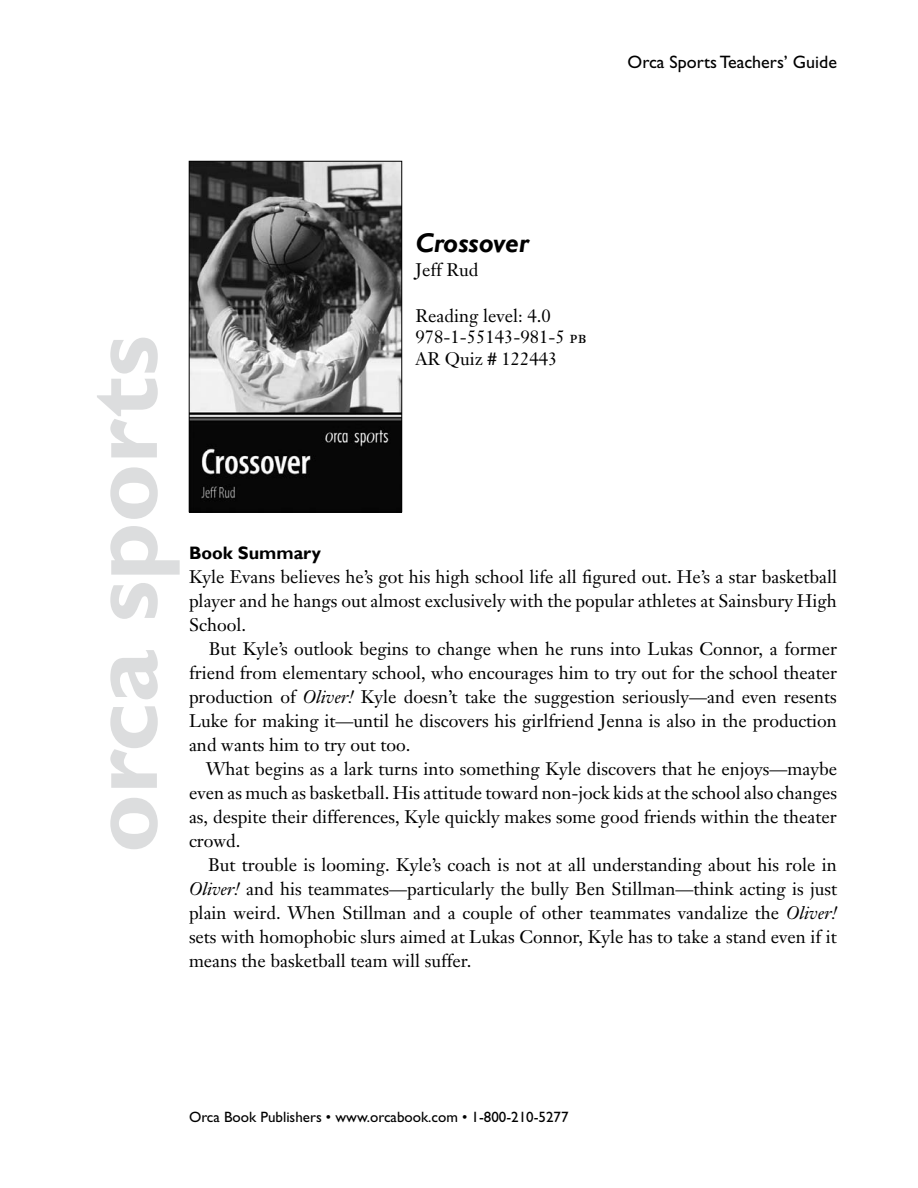
<style>
.page{position:relative;width:918px;height:1188px;background:#fff}
.page>*{position:absolute;margin:0;border:0;box-sizing:border-box;transform-origin:0 0}
.t1{font:700 99px "Gill Sans";color:#dcddde}
.t2{font:italic 700 27px "Gill Sans";color:#000}
.t3{font:18px/24px "Janson Text";color:#000;text-align:justify}
.t4{font:18px "Gill Sans";color:#000}
.t5{font:700 18px "Gill Sans";color:#000}
.t6{font:15px "Gill Sans";color:#000}
.s1{font-family:"Janson Text Roman SC"}
.s2{font-style:italic}
</style>
<div class="page">
<img style="left:191px;top:163px;width:209px;height:347px">
<div style="left:189px;top:161px;width:213px;height:351px;border:1px solid #000"></div>
<p class="t4" style="left:628px;top:51px;width:211px">Orca Sports Teachers’ Guide</p>
<h1 class="t1" style="left:64px;top:853px;width:519px;rotate:-90deg">orca sports</h1>
<h2 class="t2" style="left:415px;top:227px;width:115px">Crossover</h2>
<p class="t3" style="left:415px;top:258px;width:64px">Jeff Rud</p>
<p class="t3" style="left:415px;top:304px;width:173px;line-height:21.6px;text-align:left">Reading level: 4.0<br>978-1-55143-981-5 <span class="s1">pb<br></span>AR Quiz # 122443</p>
<p class="t5" style="left:189px;top:542px;width:134px">Book Summary</p>
<p class="t3" style="left:189px;top:565px;width:650px">Kyle Evans believes he’s got his high school life all figured out. He’s a star basketball player and he hangs out almost exclusively with the popular athletes at Sainsbury High School.</p>
<p class="t3" style="left:189px;top:637px;width:650px;text-indent:20px">But Kyle’s outlook begins to change when he runs into Lukas Connor, a former friend from elementary school, who encourages him to try out for the school theater production of <span class="s2">Oliver!</span> Kyle doesn’t take the suggestion seriously—and even resents Luke for making it—until he discovers his girlfriend Jenna is also in the production and wants him to try out too.</p>
<p class="t3" style="left:189px;top:757px;width:650px;text-indent:17px">What begins as a lark turns into something Kyle discovers that he enjoys—maybe even as much as basketball. His attitude toward non-jock kids at the school also changes as, despite their differences, Kyle quickly makes some good friends within the theater crowd.</p>
<p class="t3" style="left:189px;top:853px;width:650px;text-indent:19px">But trouble is looming. Kyle’s coach is not at all understanding about his role in <span class="s2">Oliver!</span> and his teammates—particularly the bully Ben Stillman—think acting is just plain weird. When Stillman and a couple of other teammates vandalize the <span class="s2">Oliver! </span>sets with homophobic slurs aimed at Lukas Connor, Kyle has to take a stand even if it means the basketball team will suffer.</p>
<p class="t6" style="left:189px;top:1108px;width:381px">Orca Book Publishers • www.orcabook.com • 1-800-210-5277</p>
</div>
